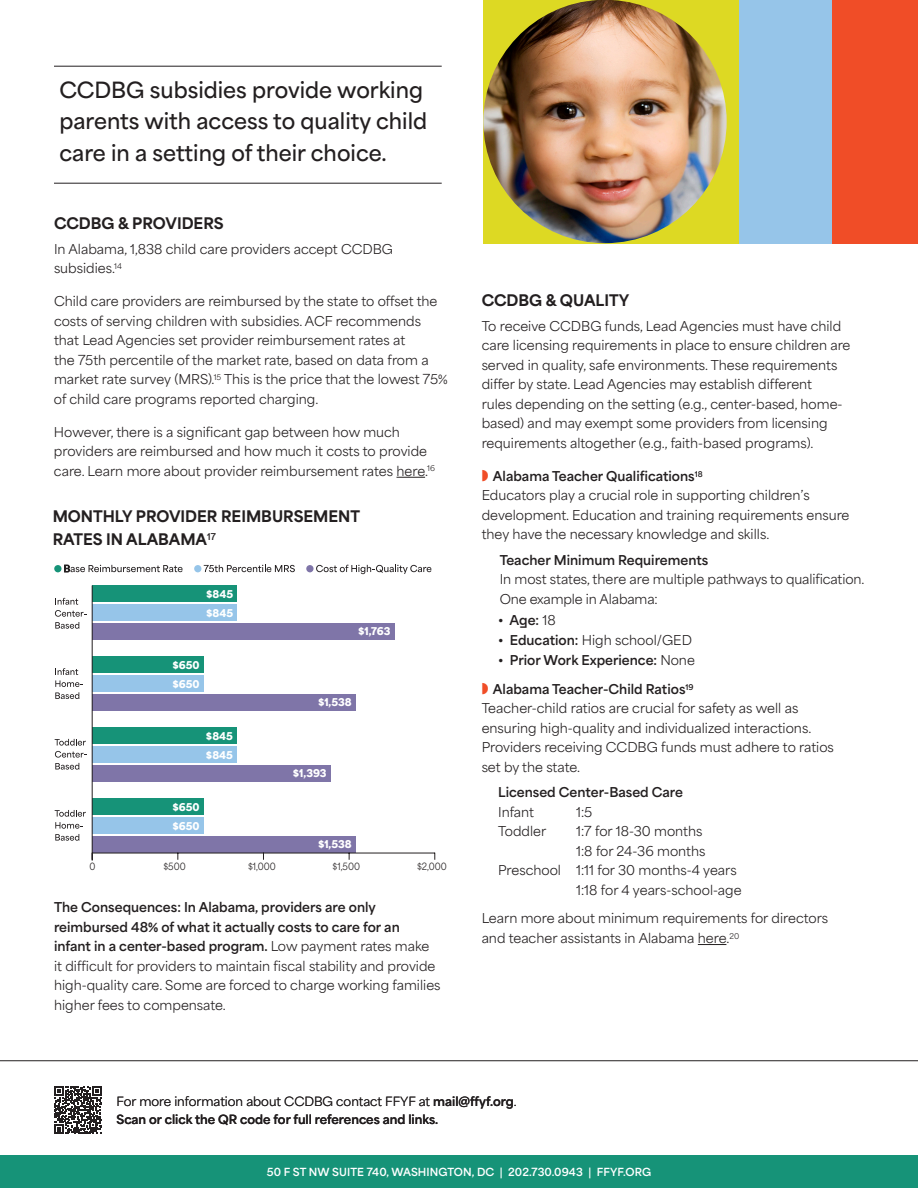
<style>
.page{position:relative;width:918px;height:1188px;background:#fff}
.page>*{position:absolute;margin:0;border:0;box-sizing:border-box;transform-origin:0 0}
.t1{font:600 21px/31.5px "Area Normal";color:#231f20}
.t2{font:800 15px/22px "Area Normal";color:#231f20}
.t3{font:12.75px/19.5px "Area Normal";color:#231f20}
.t4{font:700 12.75px "Area Normal";color:#231f20}
.t5{font:700 12px/18px "Area Normal";color:#231f20}
.t6{font:700 10.5px "Area Normal";letter-spacing:.01em;color:#fff}
.t7{font:900 10.2px/18.8px "Area Normal";color:#fff}
.t8{font:9.3px "Area Normal";color:#231f20;scale:.91 1}
.s1{font-weight:700}
.s2{color:#f04d27}
.s3{font-weight:400}
</style>
<div class="page">
<div style="left:0;top:1155px;width:918px;height:33px;background:#169378"></div>
<div style="left:92px;top:623px;width:302px;height:17px;background:#7f75a8"></div>
<div style="left:92px;top:604px;width:145px;height:17px;background:#96c5e9"></div>
<div style="left:92px;top:585px;width:145px;height:17px;background:#169378"></div>
<div style="left:92px;top:836px;width:264px;height:17px;background:#7f75a8"></div>
<div style="left:92px;top:817px;width:112px;height:17px;background:#96c5e9"></div>
<div style="left:92px;top:798px;width:112px;height:17px;background:#169378"></div>
<div style="left:92px;top:765px;width:239px;height:17px;background:#7f75a8"></div>
<div style="left:92px;top:746px;width:145px;height:17px;background:#96c5e9"></div>
<div style="left:92px;top:727px;width:145px;height:17px;background:#169378"></div>
<div style="left:92px;top:694px;width:264px;height:17px;background:#7f75a8"></div>
<div style="left:92px;top:675px;width:112px;height:17px;background:#96c5e9"></div>
<div style="left:92px;top:656px;width:112px;height:17px;background:#169378"></div>
<hr style="left:92px;top:853px;width:343px;height:1px;background:#231f20">
<hr style="left:92px;top:585px;width:1px;height:276px;background:#231f20">
<svg style="left:55px;top:598px;width:31px;height:31px"></svg>
<svg style="left:55px;top:668px;width:28px;height:31px"></svg>
<svg style="left:55px;top:739px;width:31px;height:31px"></svg>
<svg style="left:55px;top:810px;width:31px;height:31px"></svg>
<div style="left:54px;top:565px;width:8px;height:7px;background:#169378;border-radius:50%"></div>
<svg style="left:64px;top:565px;width:119px;height:7px"></svg>
<div style="left:194px;top:565px;width:7px;height:7px;background:#96c5e9;border-radius:50%"></div>
<svg style="left:204px;top:565px;width:91px;height:7px"></svg>
<div style="left:306px;top:565px;width:8px;height:7px;background:#7f75a8;border-radius:50%"></div>
<svg style="left:316px;top:565px;width:115px;height:9px"></svg>
<div style="left:739px;top:0;width:95px;height:243px;background:#96c5e9"></div>
<div style="left:832px;top:0;width:86px;height:243px;background:#f04d27"></div>
<div style="left:483px;top:0;width:256px;height:243px;background:#ddd923"></div>
<img style="left:483px;top:0;width:244px;height:243px;border-radius:120px">
<svg style="left:698px;top:944px;width:28px;height:1px"></svg>
<svg style="left:397px;top:477px;width:28px;height:1px"></svg>
<hr style="left:54px;top:66px;width:388px;height:1px;background:#231f20">
<hr style="left:54px;top:183px;width:388px;height:1px;background:#231f20">
<hr style="left:0;top:1060px;width:918px;height:1px;background:#231f20">
<svg style="left:54px;top:1086px;width:48px;height:48px"></svg>
<h1 class="t1" style="left:59px;top:72px;width:369px">CCDBG subsidies provide working parents with access to quality child care in a setting of their choice.</h1>
<p class="t2" style="left:54px;top:210px;width:171px">CCDBG &amp; PROVIDERS</p>
<p class="t3" style="left:54px;top:237px;width:341px">In Alabama, 1,838 child care providers accept CCDBG subsidies.<sup>14</sup></p>
<p class="t3" style="left:54px;top:290px;width:395px">Child care providers are reimbursed by the state to offset the costs of serving children with subsidies. ACF recommends that Lead Agencies set provider reimbursement rates at<br>the 75th percentile of the market rate, based on data from a market rate survey (MRS).<sup>15</sup> This is the price that the lowest 75% of child care programs reported charging.</p>
<p class="t3" style="left:54px;top:420px;width:383px">However, there is a significant gap between how much providers are reimbursed and how much it costs to provide care. Learn more about provider reimbursement rates here.<sup>16</sup></p>
<p class="t2" style="left:53px;top:504px;width:309px">MONTHLY PROVIDER REIMBURSEMENT<br>RATES IN ALABAMA<sup>17</sup></p>
<p class="t7" style="left:206px;top:584px;width:29px">$845 $845</p>
<p class="t7" style="left:172px;top:655px;width:29px">$650 $650</p>
<p class="t7" style="left:206px;top:726px;width:29px">$845 $845</p>
<p class="t7" style="left:172px;top:797px;width:29px">$650 $650</p>
<p class="t7" style="left:358px;top:621px;width:34px">$1,763</p>
<p class="t7" style="left:318px;top:692px;width:35px">$1,538</p>
<p class="t7" style="left:293px;top:763px;width:35px">$1,393</p>
<p class="t7" style="left:318px;top:834px;width:35px">$1,538</p>
<p class="t8" style="left:90px;top:858px;width:8px">0</p>
<p class="t8" style="left:163px;top:858px;width:26px">$500</p>
<p class="t8" style="left:248px;top:858px;width:32px">$1,000</p>
<p class="t8" style="left:332px;top:858px;width:32px">$1,500</p>
<p class="t8" style="left:417px;top:858px;width:34px">$2,000</p>
<p class="t3" style="left:54px;top:896px;width:388px"><span class="s1">The Consequences: In Alabama, providers are only reimbursed 48% of what it actually costs to care for an<br>infant in a center-based program.</span> Low payment rates make it difficult for providers to maintain fiscal stability and provide high-quality care. Some are forced to charge working families higher fees to compensate.</p>
<p class="t2" style="left:482px;top:288px;width:149px">CCDBG &amp; QUALITY</p>
<p class="t3" style="left:482px;top:315px;width:370px">To receive CCDBG funds, Lead Agencies must have child care licensing requirements in place to ensure children are served in quality, safe environments. These requirements differ by state. Lead Agencies may establish different<br>rules depending on the setting (e.g., center-based, home&shy;based) and may exempt some providers from licensing requirements altogether (e.g., faith-based programs).</p>
<p class="t3" style="left:482px;top:465px;width:369px"><span class="s2">◗</span> <span class="s1">Alabama Teacher Qualifications</span><sup>18<br></sup>Educators play a crucial role in supporting children’s development. Education and training requirements ensure they have the necessary knowledge and skills.</p>
<p class="t4" style="left:500px;top:549px;width:210px">Teacher Minimum Requirements</p>
<p class="t3" style="left:500px;top:568px;width:366px">In most states, there are multiple pathways to qualification.<br>One example in Alabama:</p>
<p class="t4" style="left:498px;top:609px;width:59px">• Age: <span class="s3">18</span></p>
<p class="t3" style="left:498px;top:629px;width:195px"><span class="s1">• Education:</span> High school/GED</p>
<p class="t4" style="left:498px;top:648px;width:198px">• Prior Work Experience: <span class="s3">None</span></p>
<p class="t3" style="left:482px;top:678px;width:354px"><span class="s2">◗</span> <span class="s1">Alabama Teacher-Child Ratios</span><sup>19<br></sup>Teacher-child ratios are crucial for safety as well as ensuring high-quality and individualized interactions.<br>Providers receiving CCDBG funds must adhere to ratios set by the state.</p>
<p class="t4" style="left:498px;top:781px;width:186px">Licensed Center-Based Care</p>
<p class="t3" style="left:498px;top:801px;width:37px">Infant</p>
<p class="t3" style="left:576px;top:801px;width:18px">1:5</p>
<p class="t3" style="left:498px;top:820px;width:50px">Toddler</p>
<p class="t3" style="left:576px;top:820px;width:128px">1:7 for 18-30 months</p>
<p class="t3" style="left:576px;top:840px;width:131px">1:8 for 24-36 months</p>
<p class="t3" style="left:498px;top:859px;width:240px">Preschool 1:11 for 30 months-4 years</p>
<p class="t3" style="left:576px;top:879px;width:167px">1:18 for 4 years-school-age</p>
<p class="t3" style="left:482px;top:907px;width:348px">Learn more about minimum requirements for directors and teacher assistants in Alabama here.<sup>20</sup></p>
<p class="t5" style="left:117px;top:1091px;width:402px"><span class="s3">For more information about CCDBG contact FFYF at</span> mail@ffyf.org<span class="s3">.<br></span>Scan or click the QR code for full references and links.</p>
<p class="t6" style="left:267px;top:1162px;width:386px">50 F ST NW SUITE 740, WASHINGTON, DC | 202.730.0943 | FFYF.ORG</p>
</div>
